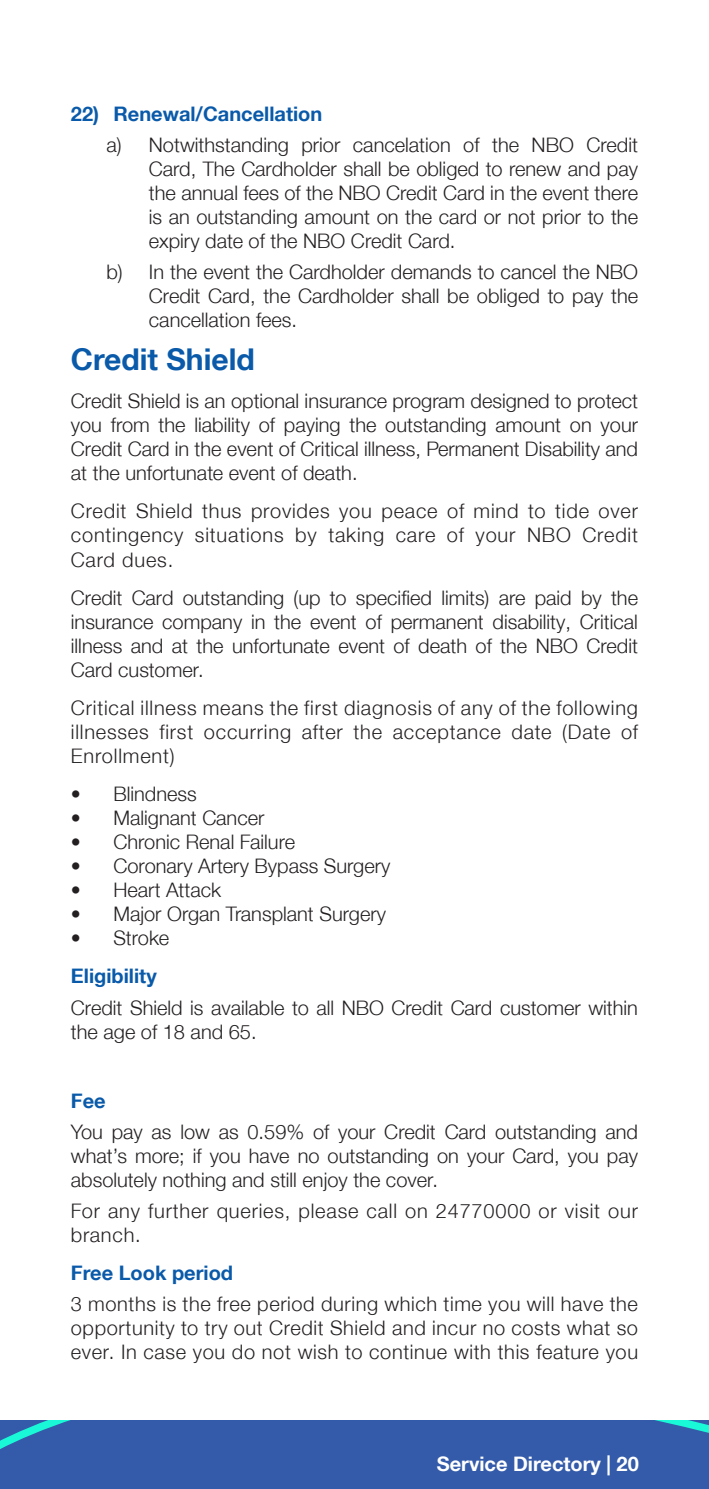
<style>
.page{position:relative;width:709px;height:1489px;background:#fff}
.page>*{position:absolute;margin:0;border:0;box-sizing:border-box;transform-origin:0 0}
.t1{font:700 30px "Helvetica Neue LT Arabic";color:#0a5aaa}
.t2{font:300 20px/24px "Helvetica Neue LT Arabic";color:#231f20;text-align:justify}
.t3{font:300 20px/24px "Helvetica Neue LT Arabic";letter-spacing:.04em;color:#231f20}
.t4{font:700 20px "Helvetica Neue LT Arabic";color:#0a5aaa}
.t5{font:700 20px "Helvetica Neue LT Arabic";color:#fff}
</style>
<div class="page">
<div style="left:0;top:1420px;width:709px;height:68px;background:#345ba9"></div>
<p class="t4" style="left:71px;top:102px;width:253px">22) Renewal/Cancellation</p>
<p class="t2" style="left:149px;top:133px;width:491px;text-indent:-42px">a) Notwithstanding prior cancelation of the NBO Credit Card, The Cardholder shall be obliged to renew and pay the annual fees of the NBO Credit Card in the event there is an outstanding amount on the card or not prior to the expiry date of the NBO Credit Card.</p>
<p class="t2" style="left:149px;top:260px;width:490px;text-indent:-42px">b) In the event the Cardholder demands to cancel the NBO Credit Card, the Cardholder shall be obliged to pay the cancellation fees.</p>
<h1 class="t1" style="left:71px;top:342px;width:185px">Credit Shield</h1>
<p class="t2" style="left:71px;top:389px;width:568px">Credit Shield is an optional insurance program designed to protect you from the liability of paying the outstanding amount on your Credit Card in the event of Critical illness, Permanent Disability and at the unfortunate event of death.</p>
<p class="t2" style="left:71px;top:499px;width:568px">Credit Shield thus provides you peace of mind to tide over contingency situations by taking care of your NBO Credit Card dues.</p>
<p class="t2" style="left:71px;top:585px;width:568px">Credit Card outstanding (up to specified limits) are paid by the insurance company in the event of permanent disability, Critical illness and at the unfortunate event of death of the NBO Credit Card customer.</p>
<p class="t2" style="left:71px;top:696px;width:568px">Critical illness means the first diagnosis of any of the following illnesses first occurring after the acceptance date (Date of Enrollment)</p>
<p class="t2" style="left:71px;top:782px;width:127px">• Blindness</p>
<p class="t2" style="left:71px;top:806px;width:195px">• Malignant Cancer</p>
<p class="t2" style="left:71px;top:830px;width:226px">• Chronic Renal Failure</p>
<p class="t2" style="left:71px;top:854px;width:321px">• Coronary Artery Bypass Surgery</p>
<p class="t2" style="left:71px;top:878px;width:152px">• Heart Attack</p>
<p class="t2" style="left:71px;top:902px;width:317px">• Major Organ Transplant Surgery</p>
<p class="t2" style="left:71px;top:926px;width:100px">• Stroke</p>
<p class="t4" style="left:71px;top:964px;width:87px">Eligibility</p>
<p class="t2" style="left:71px;top:995px;width:568px">Credit Shield is available to all NBO Credit Card customer within the age of 18 and 65.</p>
<p class="t4" style="left:71px;top:1089px;width:36px">Fee</p>
<p class="t2" style="left:71px;top:1119px;width:568px">You pay as low as 0.59% of your Credit Card outstanding and what’s more; if you have no outstanding on your Card, you pay absolutely nothing and still enjoy the cover.</p>
<p class="t3" style="left:71px;top:1199px;width:568px">For any further queries, please call on 24770000 or visit our branch.</p>
<p class="t4" style="left:71px;top:1261px;width:164px">Free Look period</p>
<p class="t2" style="left:71px;top:1292px;width:568px">3 months is the free period during which time you will have the opportunity to try out Credit Shield and incur no costs what so ever. In case you do not wish to continue with this feature you</p>
<p class="t5" style="left:437px;top:1451px;width:203px">Service Directory | 20</p>
</div>
